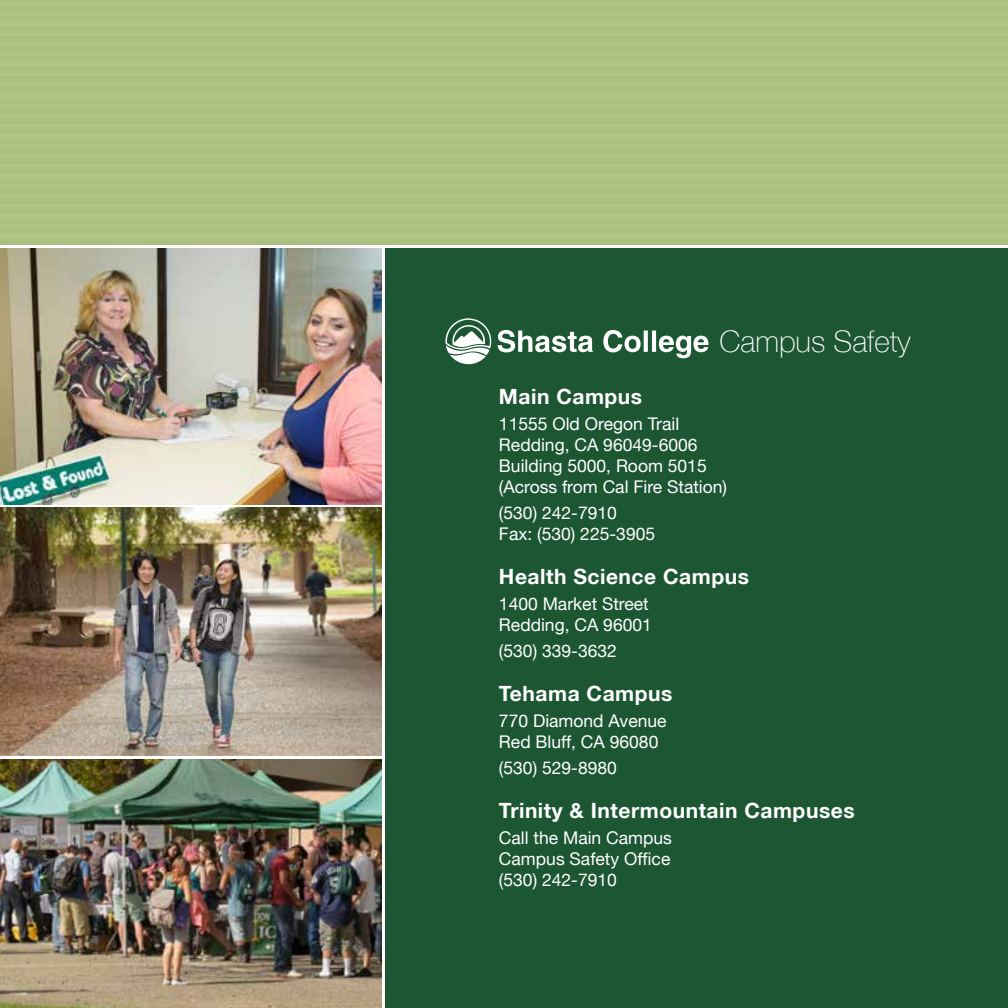
<style>
.page{position:relative;width:1008px;height:1008px;background:#fff}
.page>*{position:absolute;margin:0;border:0;box-sizing:border-box;transform-origin:0 0}
.t1{font:100 29.75px "Helvetica Neue LT";color:#fff}
.t2{font:700 21px "Helvetica Neue LT";letter-spacing:.025em;color:#fff}
.t3{font:17.5px/21px "Helvetica Neue LT";color:#fff}
</style>
<div class="page">
<img style="left:0;top:248px;width:382px;height:256px">
<img style="left:0;top:760px;width:382px;height:248px">
<img style="left:0;top:508px;width:382px;height:248px">
<div style="left:386px;top:248px;width:622px;height:760px;background:#1d5632"></div>
<svg style="left:445px;top:318px;width:46px;height:46px"></svg>
<svg style="left:498px;top:330px;width:95px;height:22px"></svg>
<svg style="left:603px;top:330px;width:105px;height:28px"></svg>
<div style="left:0;top:0;width:1008px;height:244px;background:#b3c685"></div>
<div style="left:0;top:238px;width:1008px;height:6px;background:#adc081"></div>
<div style="left:0;top:228px;width:1008px;height:6px;background:#adc081"></div>
<div style="left:0;top:218px;width:1008px;height:6px;background:#adc081"></div>
<div style="left:0;top:208px;width:1008px;height:6px;background:#adc081"></div>
<div style="left:0;top:198px;width:1008px;height:6px;background:#adc081"></div>
<div style="left:0;top:187px;width:1008px;height:7px;background:#adc081"></div>
<div style="left:0;top:177px;width:1008px;height:7px;background:#adc081"></div>
<div style="left:0;top:167px;width:1008px;height:7px;background:#adc081"></div>
<div style="left:0;top:157px;width:1008px;height:7px;background:#adc081"></div>
<div style="left:0;top:147px;width:1008px;height:7px;background:#adc081"></div>
<div style="left:0;top:137px;width:1008px;height:7px;background:#adc081"></div>
<div style="left:0;top:127px;width:1008px;height:6px;background:#adc081"></div>
<div style="left:0;top:117px;width:1008px;height:6px;background:#adc081"></div>
<div style="left:0;top:107px;width:1008px;height:6px;background:#adc081"></div>
<div style="left:0;top:97px;width:1008px;height:6px;background:#adc081"></div>
<div style="left:0;top:87px;width:1008px;height:6px;background:#adc081"></div>
<div style="left:0;top:77px;width:1008px;height:6px;background:#adc081"></div>
<div style="left:0;top:67px;width:1008px;height:6px;background:#adc081"></div>
<div style="left:0;top:57px;width:1008px;height:6px;background:#adc081"></div>
<div style="left:0;top:46px;width:1008px;height:7px;background:#adc081"></div>
<div style="left:0;top:36px;width:1008px;height:7px;background:#adc081"></div>
<div style="left:0;top:26px;width:1008px;height:7px;background:#adc081"></div>
<div style="left:0;top:16px;width:1008px;height:7px;background:#adc081"></div>
<div style="left:0;top:6px;width:1008px;height:7px;background:#adc081"></div>
<hr style="left:0;top:0;width:1008px;height:3px;background:#b3b4b4">
<h1 class="t1" style="left:720px;top:325px;width:193px">Campus Safety</h1>
<p class="t2" style="left:499px;top:383px;width:145px">Main Campus</p>
<p class="t3" style="left:499px;top:413px;width:230px">11555 Old Oregon Trail<br>Redding, CA 96049-6006<br>Building 5000, Room 5015 (Across from Cal Fire Station)</p>
<p class="t3" style="left:499px;top:502px;width:158px">(530) 242-7910<br>Fax: (530) 225-3905</p>
<p class="t2" style="left:499px;top:563px;width:252px">Health Science Campus</p>
<p class="t3" style="left:499px;top:593px;width:155px">1400 Market Street<br>Redding, CA 96001</p>
<p class="t3" style="left:499px;top:640px;width:120px">(530) 339-3632</p>
<p class="t2" style="left:499px;top:680px;width:175px">Tehama Campus</p>
<p class="t3" style="left:499px;top:710px;width:169px">770 Diamond Avenue<br>Red Bluff, CA 96080</p>
<p class="t3" style="left:499px;top:757px;width:120px">(530) 529-8980</p>
<p class="t2" style="left:499px;top:797px;width:357px">Trinity &amp; Intermountain Campuses</p>
<p class="t3" style="left:499px;top:827px;width:175px;text-align:justify">Call the Main Campus Campus Safety Office (530) 242-7910</p>
</div>
